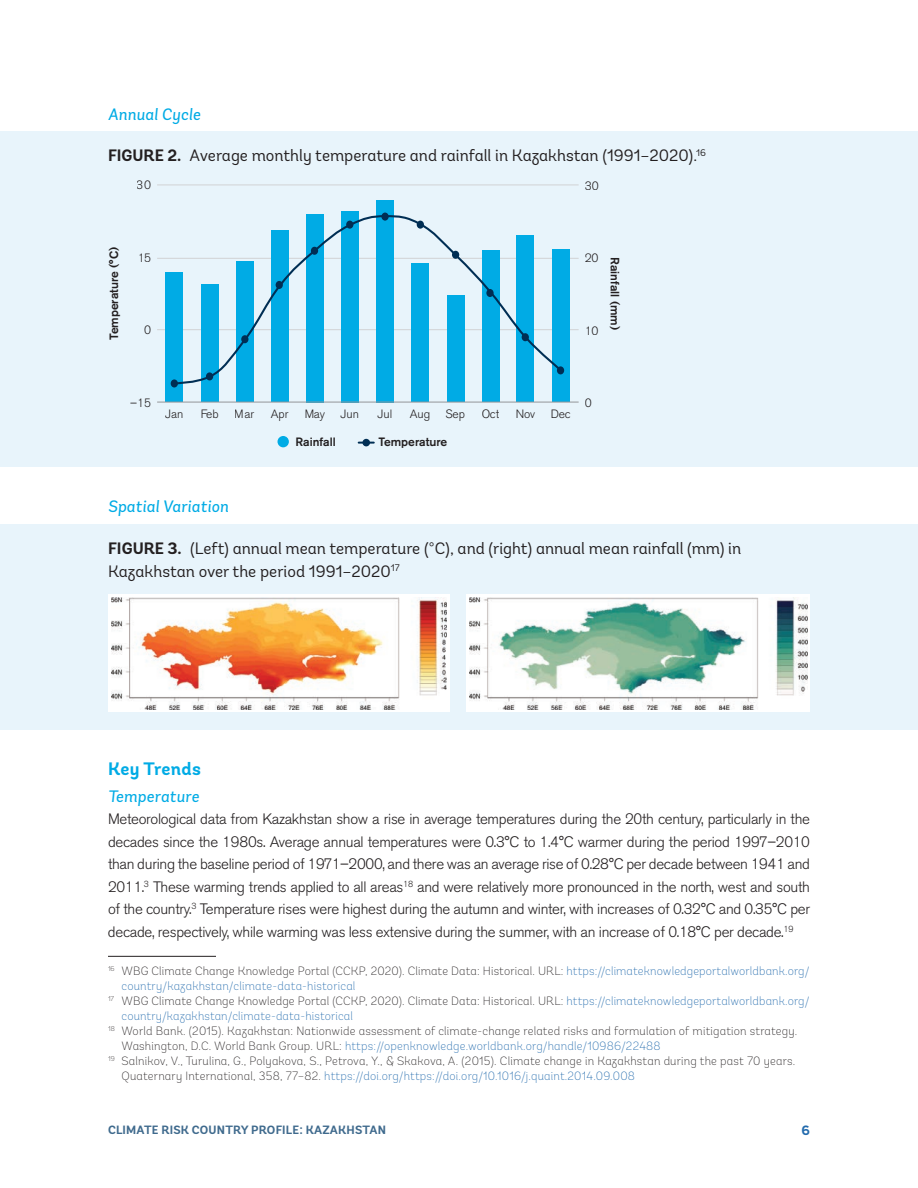
<style>
.page{position:relative;width:918px;height:1188px;background:#fff}
.page>*{position:absolute;margin:0;border:0;box-sizing:border-box;transform-origin:0 0}
.t1{font:700 18px "Andes";letter-spacing:.02em;color:#00abe5}
.t2{font:16.5px/22.5px "Andes";color:#231f20}
.t3{font:italic 16.5px "Andes";letter-spacing:.02em;color:#00abe5}
.t4{font:300 15px/22.5px "Akzidenz Grotesk BE";letter-spacing:-.02em;color:#231f20;text-align:justify}
.t5{font:700 13.5px "Andes";color:#236bad}
.t6{font:200 12px "Andes";letter-spacing:.01em;color:#231f20}
.t7{font:200 12px "Andes";letter-spacing:.015em;color:#236bad}
.t8{font:300 12px "Akzidenz Grotesk BE";color:#231f20}
.t9{font:500 12px "Akzidenz Grotesk BE";color:#231f20}
.t10{font:700 12px "Andes";letter-spacing:.015em;color:#3f6a8d}
.s1{font-weight:700}
.s2{color:#236bad}
.s3{color:#231f20}
</style>
<div class="page">
<div style="left:0;top:131px;width:918px;height:336px;background:#e8f4fb"></div>
<hr style="left:157px;top:329px;width:422px;height:1px;background:#d1d2d4">
<hr style="left:157px;top:258px;width:422px;height:1px;background:#d1d2d4">
<hr style="left:157px;top:185px;width:422px;height:1px;background:#d1d2d4">
<div style="left:166px;top:272px;width:17px;height:130px;background:#00abe5"></div>
<div style="left:201px;top:284px;width:17px;height:118px;background:#00abe5"></div>
<div style="left:236px;top:261px;width:17px;height:141px;background:#00abe5"></div>
<div style="left:272px;top:230px;width:17px;height:172px;background:#00abe5"></div>
<div style="left:306px;top:214px;width:17px;height:188px;background:#00abe5"></div>
<div style="left:341px;top:211px;width:17px;height:191px;background:#00abe5"></div>
<div style="left:376px;top:200px;width:18px;height:202px;background:#00abe5"></div>
<div style="left:412px;top:263px;width:17px;height:139px;background:#00abe5"></div>
<div style="left:447px;top:296px;width:17px;height:106px;background:#00abe5"></div>
<div style="left:482px;top:250px;width:17px;height:152px;background:#00abe5"></div>
<div style="left:517px;top:235px;width:17px;height:167px;background:#00abe5"></div>
<div style="left:552px;top:249px;width:17px;height:153px;background:#00abe5"></div>
<svg style="left:178px;top:214px;width:385px;height:171px"></svg>
<div style="left:171px;top:379px;width:7px;height:8px;background:#002e54;border-radius:50%"></div>
<div style="left:206px;top:372px;width:7px;height:8px;background:#002e54;border-radius:50%"></div>
<div style="left:241px;top:335px;width:7px;height:8px;background:#002e54;border-radius:50%"></div>
<div style="left:276px;top:281px;width:7px;height:8px;background:#002e54;border-radius:50%"></div>
<div style="left:311px;top:247px;width:7px;height:8px;background:#002e54;border-radius:50%"></div>
<div style="left:346px;top:221px;width:7px;height:8px;background:#002e54;border-radius:50%"></div>
<div style="left:381px;top:213px;width:8px;height:8px;background:#002e54;border-radius:50%"></div>
<div style="left:417px;top:221px;width:7px;height:8px;background:#002e54;border-radius:50%"></div>
<div style="left:452px;top:251px;width:7px;height:8px;background:#002e54;border-radius:50%"></div>
<div style="left:486px;top:289px;width:8px;height:8px;background:#002e54;border-radius:50%"></div>
<div style="left:522px;top:333px;width:7px;height:8px;background:#002e54;border-radius:50%"></div>
<div style="left:557px;top:366px;width:7px;height:8px;background:#002e54;border-radius:50%"></div>
<div style="left:278px;top:436px;width:11px;height:11px;background:#00abe5;border-radius:50%"></div>
<svg style="left:359px;top:442px;width:15px;height:2px"></svg>
<div style="left:362px;top:439px;width:8px;height:7px;background:#002e54;border-radius:50%"></div>
<hr style="left:157px;top:402px;width:422px;height:1px;background:#939598">
<div style="left:0;top:524px;width:918px;height:206px;background:#e8f4fb"></div>
<div style="left:108px;top:594px;width:342px;height:118px;background:#fff"></div>
<div style="left:466px;top:594px;width:344px;height:118px;background:#fff"></div>
<img style="left:111px;top:597px;width:336px;height:112px">
<img style="left:470px;top:597px;width:337px;height:112px">
<hr style="left:108px;top:956px;width:108px;height:1px;background:#231f20">
<p class="t3" style="left:108px;top:105px;width:94px">Annual Cycle</p>
<p class="t2" style="left:108px;top:145px;width:600px"><span class="s1">FIGURE 2.</span> Average monthly temperature and rainfall in Kazakhstan (1991–2020).<sup>16</sup></p>
<p class="t8" style="left:137px;top:178px;width:16px">30</p>
<p class="t8" style="left:585px;top:179px;width:16px">30</p>
<p class="t9" style="left:107px;top:340px;width:95px;rotate:-90deg">Temperature (°C)</p>
<p class="t9" style="left:622px;top:257px;width:75px;rotate:90deg">Rainfall (mm)</p>
<p class="t8" style="left:137px;top:251px;width:15px">15</p>
<p class="t8" style="left:585px;top:251px;width:15px">20</p>
<p class="t8" style="left:144px;top:323px;width:8px">0</p>
<p class="t8" style="left:585px;top:324px;width:15px">10</p>
<p class="t8" style="left:130px;top:396px;width:22px">–15</p>
<p class="t8" style="left:165px;top:408px;width:20px">Jan</p>
<p class="t8" style="left:200px;top:408px;width:20px">Feb</p>
<p class="t8" style="left:235px;top:408px;width:21px">Mar</p>
<p class="t8" style="left:271px;top:408px;width:19px">Apr</p>
<p class="t8" style="left:304px;top:408px;width:22px">May</p>
<p class="t8" style="left:341px;top:408px;width:20px">Jun</p>
<p class="t8" style="left:378px;top:408px;width:16px">Jul</p>
<p class="t8" style="left:410px;top:408px;width:57px">Aug Sep</p>
<p class="t8" style="left:481px;top:408px;width:19px">Oct</p>
<p class="t8" style="left:516px;top:408px;width:21px">Nov</p>
<p class="t8" style="left:550px;top:408px;width:22px">Dec</p>
<p class="t9" style="left:296px;top:435px;width:42px">Rainfall</p>
<p class="t9" style="left:379px;top:435px;width:70px">Temperature</p>
<p class="t8" style="left:585px;top:396px;width:8px">0</p>
<p class="t3" style="left:108px;top:496px;width:122px">Spatial Variation</p>
<p class="t2" style="left:108px;top:538px;width:634px"><span class="s1">FIGURE 3.</span> (Left) annual mean temperature (°C), and (right) annual mean rainfall (mm) in<br>Kazakhstan over the period 1991–2020<sup>17</sup></p>
<p class="t1" style="left:108px;top:757px;width:95px">Key Trends</p>
<p class="t3" style="left:108px;top:786px;width:93px">Temperature</p>
<p class="t4" style="left:108px;top:808px;width:704px">Meteorological data from Kazakhstan show a rise in average temperatures during the 20th century, particularly in the decades since the 1980s. Average annual temperatures were 0.3°C to 1.4°C warmer during the period 1997–2010 than during the baseline period of 1971–2000, and there was an average rise of 0.28°C per decade between 1941 and 2011.<sup>3</sup> These warming trends applied to all areas<sup>18</sup> and were relatively more pronounced in the north, west and south of the country.<sup>3</sup> Temperature rises were highest during the autumn and winter, with increases of 0.32°C and 0.35°C per decade, respectively, while warming was less extensive during the summer, with an increase of 0.18°C per decade.<sup>19</sup></p>
<p class="t6" style="left:108px;top:963px;width:703px"><sup>16</sup> WBG Climate Change Knowledge Portal (CCKP, 2020). Climate Data: Historical. URL: <span class="s2">https://climateknowledgeportalworldbank.org/</span></p>
<p class="t7" style="left:122px;top:978px;width:235px">country/kazakhstan/climate-data-historical</p>
<p class="t6" style="left:108px;top:993px;width:703px"><sup>17</sup> WBG Climate Change Knowledge Portal (CCKP, 2020). Climate Data: Historical. URL: <span class="s2">https://climateknowledgeportalworldbank.org/</span></p>
<p class="t7" style="left:122px;top:1008px;width:233px">country/kazakhstan/climate-data-historical</p>
<p class="t6" style="left:108px;top:1023px;width:691px"><sup>18</sup> World Bank. (2015). Kazakhstan: Nationwide assessment of climate-change related risks and formulation of mitigation strategy.</p>
<p class="t7" style="left:122px;top:1038px;width:541px"><span class="s3">Washington, D.C. World Bank Group. URL:</span> https://openknowledge.worldbank.org/handle/10986/22488</p>
<p class="t6" style="left:108px;top:1053px;width:689px"><sup>19</sup> Salnikov, V., Turulina, G., Polyakova, S., Petrova, Y., &amp; Skakova, A. (2015). Climate change in Kazakhstan during the past 70 years.</p>
<p class="t7" style="left:122px;top:1068px;width:515px"><span class="s3">Quaternary International, 358, 77–82.</span> https://doi.org/https://doi.org/10.1016/j.quaint.2014.09.008</p>
<p class="t10" style="left:108px;top:1122px;width:280px">CLIMATE RISK COUNTRY PROFILE: KAZAKHSTAN</p>
<p class="t5" style="left:802px;top:1122px;width:10px">6</p>
</div>
